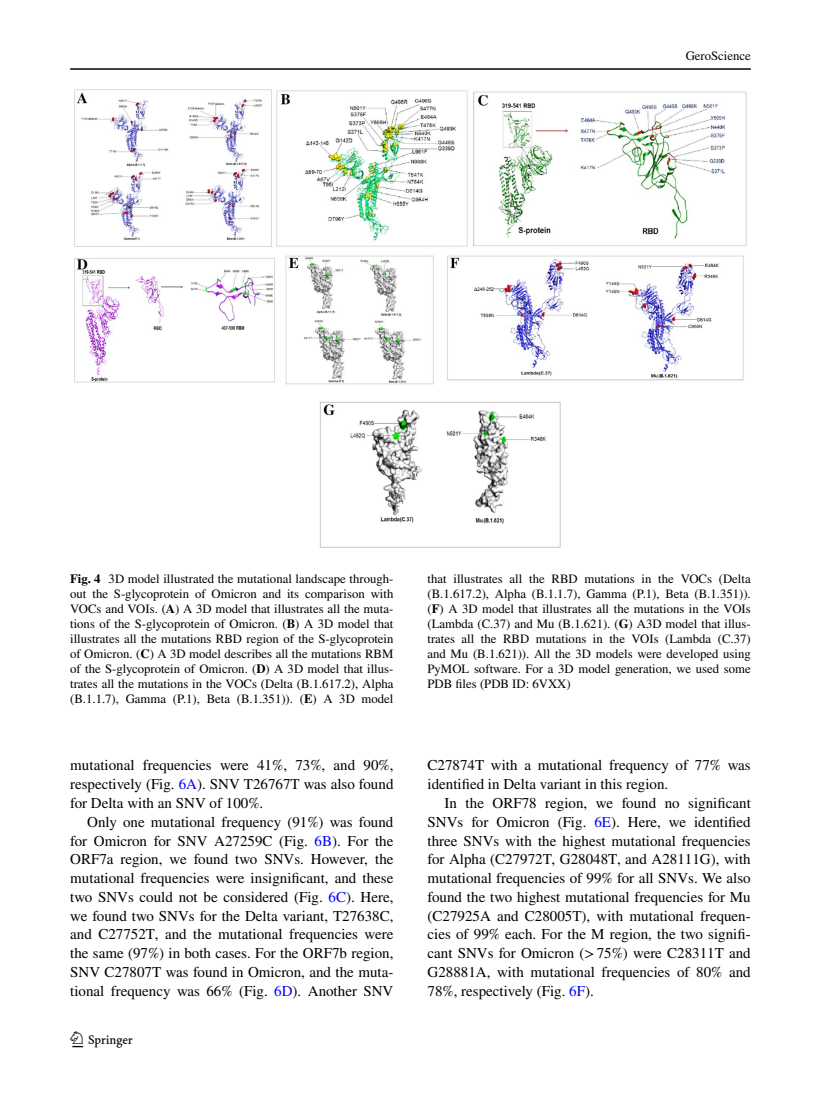
<style>
.page{position:relative;width:821px;height:1106px;background:#fff}
.page>*{position:absolute;margin:0;border:0;box-sizing:border-box;transform-origin:0 0}
.t1{font:22.5px "Springnew Regular 2";color:#000}
.t2{font:15px/18.8px "STIX";color:#000;text-align:justify}
.t3{font:12.75px/15px "STIX";color:#000;text-align:justify}
.s1{font-weight:700}
.s2{color:#00f}
</style>
<div class="page">
<hr style="left:70px;top:68px;width:680px;height:2px;background:#000">
<img style="left:74px;top:89px;width:672px;height:459px">
<p class="t3" style="left:685px;top:49px;width:67px">GeroScience</p>
<p class="t3" style="left:70px;top:572px;width:325px"><span class="s1">Fig. 4</span> 3D model illustrated the mutational landscape through&shy;out the S-glycoprotein of Omicron and its comparison with VOCs and VOIs. (<span class="s1">A</span>) A 3D model that illustrates all the muta&shy;tions of the S-glycoprotein of Omicron. (<span class="s1">B</span>) A 3D model that illustrates all the mutations RBD region of the S-glycoprotein of Omicron. (<span class="s1">C</span>) A 3D model describes all the mutations RBM of the S-glycoprotein of Omicron. (<span class="s1">D</span>) A 3D model that illus&shy;trates all the mutations in the VOCs (Delta (B.1.617.2), Alpha (B.1.1.7), Gamma (P.1), Beta (B.1.351)). (<span class="s1">E</span>) A 3D model</p>
<p class="t3" style="left:427px;top:572px;width:325px">that illustrates all the RBD mutations in the VOCs (Delta (B.1.617.2), Alpha (B.1.1.7), Gamma (P.1), Beta (B.1.351)). (<span class="s1">F</span>) A 3D model that illustrates all the mutations in the VOIs (Lambda (C.37) and Mu (B.1.621). (<span class="s1">G</span>) A3D model that illus&shy;trates all the RBD mutations in the VOIs (Lambda (C.37) and Mu (B.1.621)). All the 3D models were developed using PyMOL software. For a 3D model generation, we used some PDB files (PDB ID: 6VXX)</p>
<p class="t2" style="left:70px;top:757px;width:325px">mutational frequencies were 41%, 73%, and 90%, respectively (Fig. <span class="s2">6A</span>). SNV T26767T was also found for Delta with an SNV of 100%.</p>
<p class="t2" style="left:70px;top:813px;width:325px;text-indent:17px">Only one mutational frequency (91%) was found for Omicron for SNV A27259C (Fig. <span class="s2">6B</span>). For the ORF7a region, we found two SNVs. However, the mutational frequencies were insignificant, and these two SNVs could not be considered (Fig. <span class="s2">6C</span>). Here, we found two SNVs for the Delta variant, T27638C, and C27752T, and the mutational frequencies were the same (97%) in both cases. For the ORF7b region, SNV C27807T was found in Omicron, and the muta&shy;tional frequency was 66% (Fig. <span class="s2">6D</span>). Another SNV</p>
<h1 class="t1" style="left:72px;top:1031px;width:62px">1 3</h1>
<p class="t2" style="left:427px;top:757px;width:325px">C27874T with a mutational frequency of 77% was identified in Delta variant in this region.</p>
<p class="t2" style="left:427px;top:794px;width:325px;text-indent:17px">In the ORF78 region, we found no significant SNVs for Omicron (Fig. <span class="s2">6E</span>). Here, we identified three SNVs with the highest mutational frequencies for Alpha (C27972T, G28048T, and A28111G), with mutational frequencies of 99% for all SNVs. We also found the two highest mutational frequencies for Mu (C27925A and C28005T), with mutational frequen&shy;cies of 99% each. For the M region, the two signifi&shy;cant SNVs for Omicron (&gt;75%) were C28311T and G28881A, with mutational frequencies of 80% and 78%, respectively (Fig. <span class="s2">6F</span>).</p>
</div>
